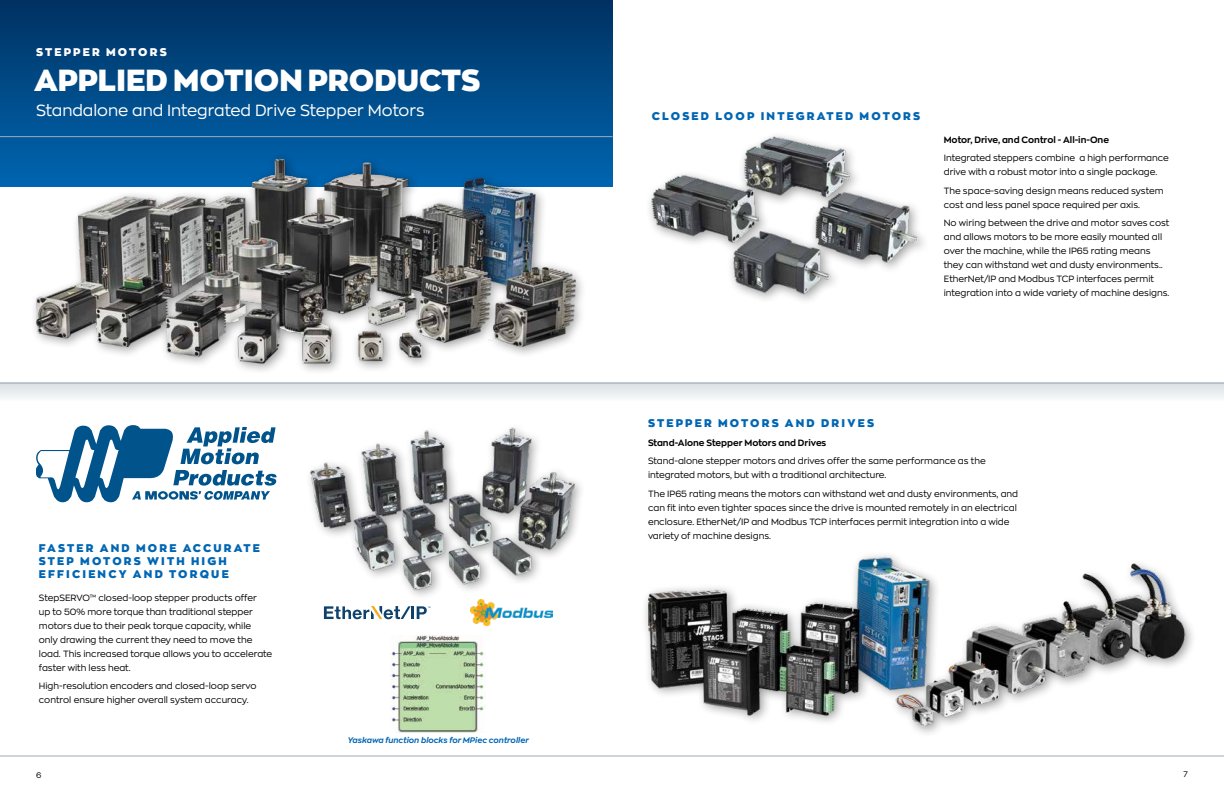
<style>
.page{position:relative;width:1224px;height:792px;background:#fff}
.page>*{position:absolute;margin:0;border:0;box-sizing:border-box;transform-origin:0 0}
.t1{font:900 30px "Zona Pro";color:#fff}
.t2{font:16px "Zona Pro";color:#fff}
.t3{font:900 11px/13px "Zona Pro";letter-spacing:.2em;color:#0066b3}
.t4{font:900 11px "Zona Pro";letter-spacing:.2em;color:#fff}
.t5{font:9px/14px "Zona Pro";color:#000}
.t6{font:700 9px "Zona Pro";color:#000}
.t7{font:italic 700 8px "Zona Pro";color:#0066b3}
.t8{font:8px "Zona Pro";color:#000}
</style>
<div class="page">
<div style="left:0;top:383px;width:1224px;height:56px;background:linear-gradient(to bottom,#e9edf0,#fff)"></div>
<div style="left:0;top:0;width:613px;height:187px;background:linear-gradient(to bottom,#003161,#0066b1)"></div>
<img style="left:649px;top:135px;width:275px;height:162px">
<img style="left:648px;top:555px;width:247px;height:163px">
<div style="left:890px;top:558px;width:307px;height:180px;background:#000;opacity:.4"></div>
<img style="left:893px;top:560px;width:295px;height:170px">
<img style="left:36px;top:153px;width:552px;height:234px">
<svg style="left:324px;top:606px;width:106px;height:13px"></svg>
<img style="left:470px;top:601px;width:83px;height:25px">
<div style="left:304px;top:421px;width:283px;height:180px;background:#fff"></div>
<img style="left:309px;top:427px;width:272px;height:165px">
<svg style="left:36px;top:425px;width:241px;height:77px"></svg>
<hr style="left:0;top:136px;width:613px;height:1px;background:#9eacb5">
<hr style="left:0;top:383px;width:1224px;height:1px;background:#9eacb5">
<img style="left:391px;top:636px;width:93px;height:96px">
<hr style="left:0;top:756px;width:1224px;height:1px;background:#9eacb5">
<p class="t4" style="left:36px;top:45px;width:132px">STEPPER MOTORS</p>
<h1 class="t1" style="left:34px;top:59px;width:448px">APPLIED MOTION PRODUCTS</h1>
<h2 class="t2" style="left:36px;top:100px;width:390px">Standalone and Integrated Drive Stepper Motors</h2>
<p class="t3" style="left:652px;top:109px;width:270px">CLOSED LOOP INTEGRATED MOTORS</p>
<p class="t6" style="left:944px;top:134px;width:167px">Motor, Drive, and Control - All-in-One</p>
<p class="t5" style="left:944px;top:151px;width:227px">Integrated steppers combine a high performance drive with a robust motor into a single package.</p>
<p class="t5" style="left:944px;top:183px;width:221px">The space-saving design means reduced system cost and less panel space required per axis.</p>
<p class="t5" style="left:944px;top:216px;width:227px">No wiring between the drive and motor saves cost and allows motors to be more easily mounted all over the machine, while the IP65 rating means they can withstand wet and dusty environments..<br>EtherNet/IP and Modbus TCP interfaces permit integration into a wide variety of machine designs.</p>
<p class="t3" style="left:39px;top:542px;width:223px">FASTER AND MORE ACCURATE<br>STEP MOTORS WITH HIGH<br>EFFICIENCY AND TORQUE</p>
<p class="t5" style="left:39px;top:590px;width:235px">StepSERVO™ closed-loop stepper products offer<br>up to 50% more torque than traditional stepper motors due to their peak torque capacity, while only drawing the current they need to move the load. This increased torque allows you to accelerate faster with less heat.</p>
<p class="t5" style="left:39px;top:679px;width:219px">High-resolution encoders and closed-loop servo control ensure higher overall system accuracy.</p>
<p class="t7" style="left:348px;top:735px;width:182px">Yaskawa function blocks for MPiec controller</p>
<p class="t3" style="left:648px;top:416px;width:227px">STEPPER MOTORS AND DRIVES</p>
<p class="t6" style="left:648px;top:436px;width:180px">Stand-Alone Stepper Motors and Drives</p>
<p class="t5" style="left:648px;top:454px;width:339px">Stand-alone stepper motors and drives offer the same performance as the integrated motors, but with a traditional architecture.</p>
<p class="t5" style="left:648px;top:486px;width:372px">The IP65 rating means the motors can withstand wet and dusty environments, and can fit into even tighter spaces since the drive is mounted remotely in an electrical enclosure. EtherNet/IP and Modbus TCP interfaces permit integration into a wide variety of machine designs.</p>
<p class="t8" style="left:36px;top:769px;width:7px">6</p>
<p class="t8" style="left:1183px;top:769px;width:6px">7</p>
</div>
